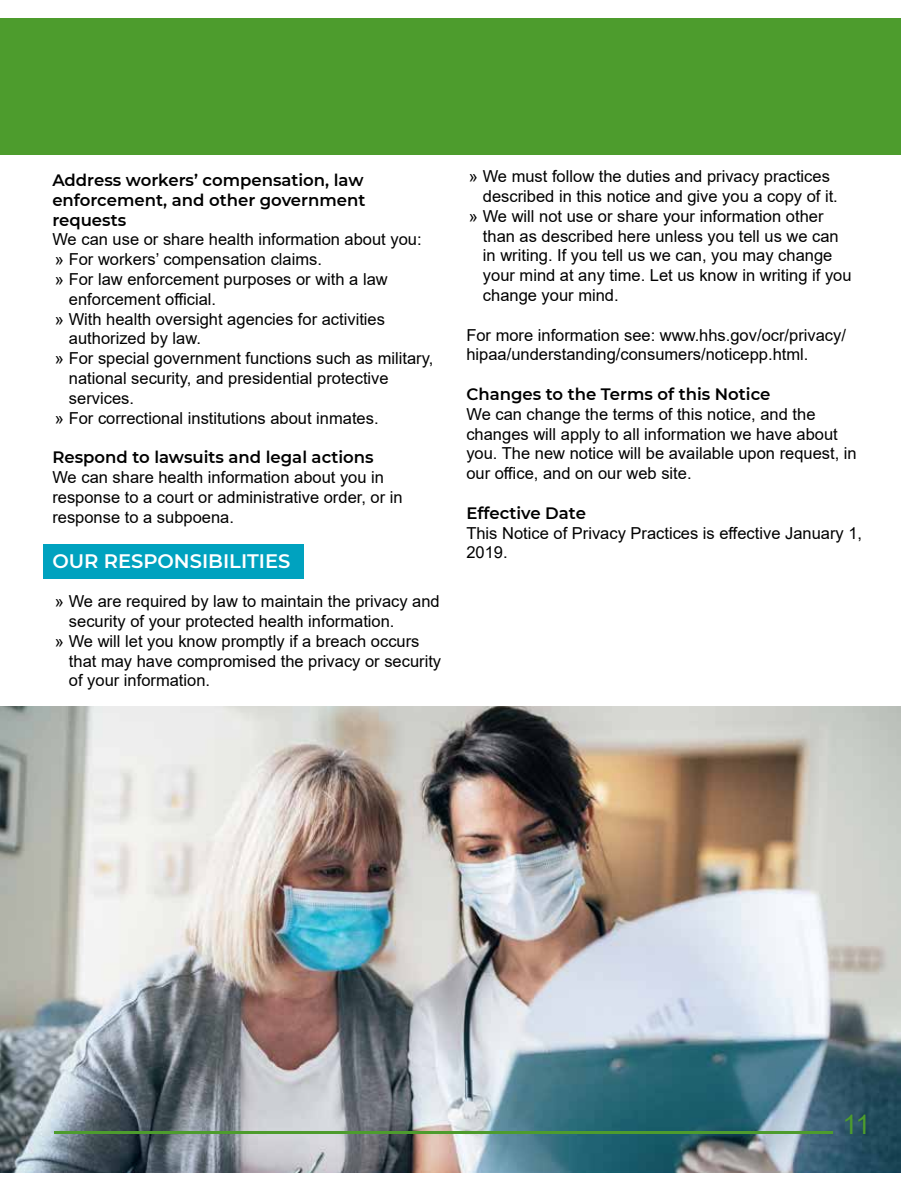
<style>
.page{position:relative;width:918px;height:1188px;background:#fff}
.page>*{position:absolute;margin:0;border:0;box-sizing:border-box;transform-origin:0 0}
.t1{font:27px "Arial";color:#4d9c2d}
.t2{font:600 19.5px "Montserrat";color:#fff}
.t3{font:16.5px/19.8px "Arial";color:#000}
.t4{font:600 16.5px/19.8px "Montserrat";color:#000;text-align:justify}
</style>
<div class="page">
<div style="left:0;top:19px;width:900px;height:136px;background:#4d9c2d"></div>
<img style="left:1px;top:706px;width:899px;height:467px">
<div style="left:43px;top:544px;width:260px;height:35px;background:#00a2bf"></div>
<hr style="left:54px;top:1131px;width:779px;height:3px;background:#4d9c2d">
<p class="t4" style="left:52px;top:170px;width:315px">Address workers’ compensation, law enforcement, and other government requests</p>
<p class="t3" style="left:52px;top:230px;width:371px">We can use or share health information about you:</p>
<p class="t3" style="left:55px;top:249px;width:269px">» For workers’ compensation claims.</p>
<p class="t3" style="left:55px;top:269px;width:334px">» For law enforcement purposes or with a law</p>
<p class="t3" style="left:69px;top:289px;width:149px">enforcement official.</p>
<p class="t3" style="left:55px;top:309px;width:332px">» With health oversight agencies for activities</p>
<p class="t3" style="left:69px;top:329px;width:134px">authorized by law.</p>
<p class="t3" style="left:55px;top:348px;width:380px">» For special government functions such as military,</p>
<p class="t3" style="left:69px;top:368px;width:321px">national security, and presidential protective</p>
<p class="t3" style="left:69px;top:388px;width:67px">services.</p>
<p class="t3" style="left:55px;top:408px;width:325px">» For correctional institutions about inmates.</p>
<p class="t4" style="left:52px;top:447px;width:323px">Respond to lawsuits and legal actions</p>
<p class="t3" style="left:52px;top:467px;width:352px">We can share health information about you in response to a court or administrative order, or in response to a subpoena.</p>
<p class="t2" style="left:52px;top:547px;width:240px">OUR RESPONSIBILITIES</p>
<p class="t3" style="left:55px;top:591px;width:386px">» We are required by law to maintain the privacy and</p>
<p class="t3" style="left:69px;top:611px;width:327px">security of your protected health information.</p>
<p class="t3" style="left:55px;top:631px;width:366px">» We will let you know promptly if a breach occurs</p>
<p class="t3" style="left:69px;top:651px;width:374px">that may have compromised the privacy or security</p>
<p class="t3" style="left:69px;top:671px;width:143px">of your information.</p>
<p class="t3" style="left:469px;top:166px;width:363px">» We must follow the duties and privacy practices</p>
<p class="t3" style="left:483px;top:186px;width:356px">described in this notice and give you a copy of it.</p>
<p class="t3" style="left:469px;top:206px;width:356px">» We will not use or share your information other</p>
<p class="t3" style="left:483px;top:226px;width:357px">than as described here unless you tell us we can</p>
<p class="t3" style="left:483px;top:246px;width:351px">in writing. If you tell us we can, you may change</p>
<p class="t3" style="left:483px;top:265px;width:370px">your mind at any time. Let us know in writing if you</p>
<p class="t3" style="left:483px;top:285px;width:137px">change your mind.</p>
<p class="t3" style="left:466px;top:325px;width:381px">For more information see: www.hhs.gov/ocr/privacy/ hipaa/understanding/consumers/noticepp.html.</p>
<p class="t4" style="left:466px;top:383px;width:306px">Changes to the Terms of this Notice</p>
<p class="t3" style="left:466px;top:404px;width:392px">We can change the terms of this notice, and the changes will apply to all information we have about you. The new notice will be available upon request, in our office, and on our web site.</p>
<p class="t4" style="left:466px;top:502px;width:121px">Effective Date</p>
<p class="t3" style="left:466px;top:523px;width:397px">This Notice of Privacy Practices is effective January 1,<br>2019.</p>
<h1 class="t1" style="left:843px;top:1106px;width:30px">11</h1>
</div>
